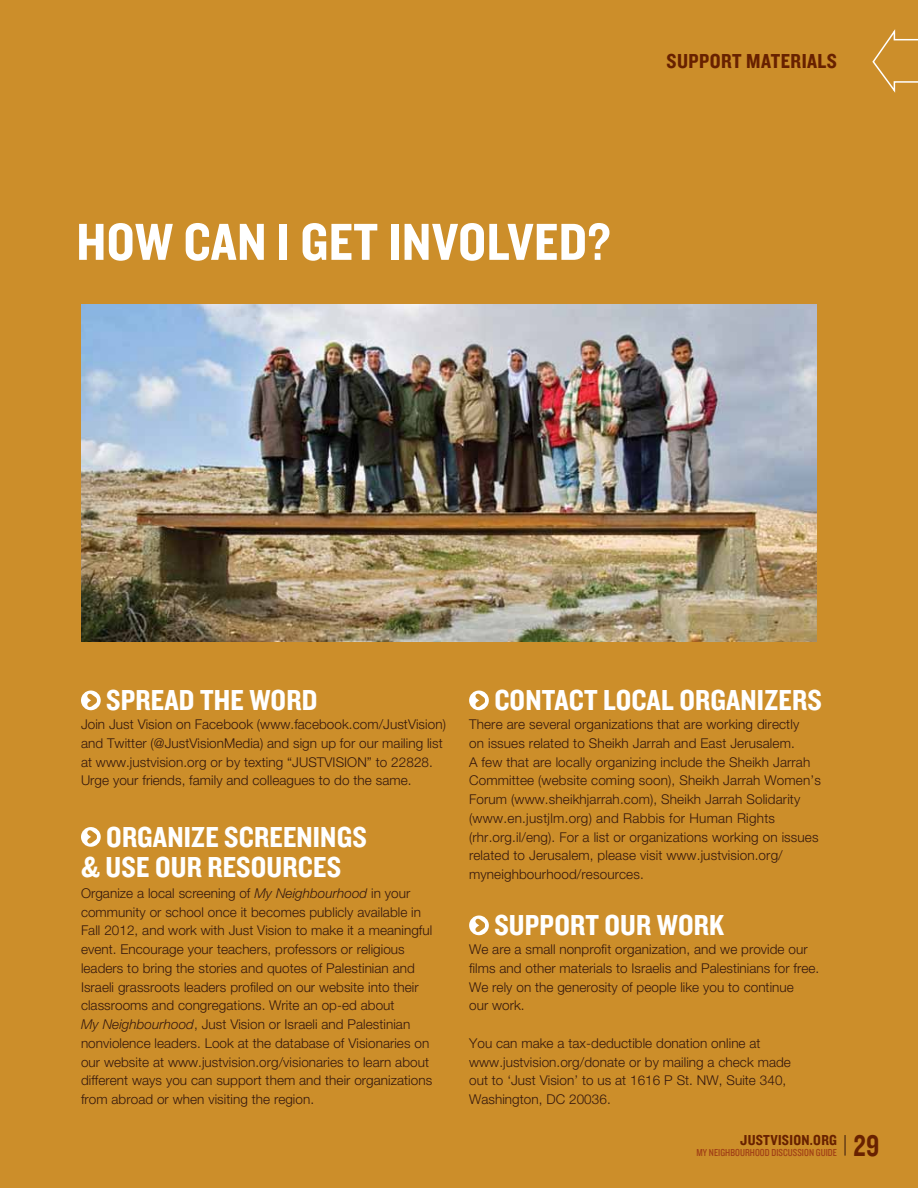
<style>
.page{position:relative;width:918px;height:1188px;background:#cc8e2a}
.page>*{position:absolute;margin:0;border:0;box-sizing:border-box;transform-origin:0 0}
.t1{font:54px "Knockout HTF50 Welterweight";letter-spacing:.01em;color:#fff}
.t2{font:31.05px "Knockout HTF50 Welterweight";color:#682100;scale:.87 1}
.t3{font:30px/30px "Knockout HTF50 Welterweight";letter-spacing:.005em;color:#fff}
.t4{font:21px "Knockout HTF50 Welterweight";letter-spacing:.02em;color:#682100}
.t5{font:15px "Knockout HTF50 Welterweight";letter-spacing:.02em;color:#682100}
.t6{font:300 13.5px/18.8px "Helvetica Neue";letter-spacing:.005em;color:#35180d}
.t7{font:10.5px "Knockout HTF29 Junior Liteweight";letter-spacing:.005em;color:#a03e15}
.s1{font-style:italic}
</style>
<div class="page">
<svg style="left:845px;top:1135px;width:1px;height:21px"></svg>
<img style="left:81px;top:305px;width:735px;height:337px">
<svg style="left:872px;top:29px;width:46px;height:64px"></svg>
<svg style="left:81px;top:691px;width:20px;height:19px"></svg>
<svg style="left:83px;top:690px;width:18px;height:21px"></svg>
<svg style="left:469px;top:691px;width:20px;height:19px"></svg>
<svg style="left:471px;top:690px;width:18px;height:21px"></svg>
<svg style="left:469px;top:916px;width:20px;height:19px"></svg>
<svg style="left:471px;top:915px;width:18px;height:21px"></svg>
<svg style="left:81px;top:827px;width:20px;height:20px"></svg>
<svg style="left:83px;top:827px;width:18px;height:20px"></svg>
<h3 class="t4" style="left:667px;top:50px;width:172px">SUPPORT MATERIALS</h3>
<h1 class="t1" style="left:76px;top:213px;width:536px">HOW CAN I GET INVOLVED?</h1>
<h3 class="t3" style="left:106px;top:686px;width:213px">SPREAD THE WORD</h3>
<p class="t6" style="left:81px;top:715px;width:366px">Join Just Vision on Facebook (www.facebook.com/JustVision) and Twitter (@JustVisionMedia) and sign up for our mailing list at www.justvision.org or by texting “JUSTVISION” to 22828.<br>Urge your friends, family and colleagues to do the same.</p>
<h3 class="t3" style="left:81px;top:823px;width:287px;text-indent:25px">ORGANIZE SCREENINGS &amp; USE OUR RESOURCES</h3>
<p class="t6" style="left:81px;top:883px;width:353px">Organize a local screening of <span class="s1">My Neighbourhood</span> in your community or school once it becomes publicly available in Fall 2012, and work with Just Vision to make it a meaningful event. Encourage your teachers, professors or religious leaders to bring the stories and quotes of Palestinian and Israeli grassroots leaders profiled on our website into their classrooms and congregations. Write an op-ed about<br><span class="s1">My Neighbourhood</span>, Just Vision or Israeli and Palestinian nonviolence leaders. Look at the database of Visionaries on our website at www.justvision.org/visionaries to learn about different ways you can support them and their organizations from abroad or when visiting the region.</p>
<h3 class="t3" style="left:494px;top:686px;width:329px">CONTACT LOCAL ORGANIZERS</h3>
<p class="t6" style="left:469px;top:715px;width:353px">There are several organizations that are working directly<br>on issues related to Sheikh Jarrah and East Jerusalem.<br>A few that are locally organizing include the Sheikh Jarrah Committee (website coming soon), Sheikh Jarrah Women’s Forum (www.sheikhjarrah.com), Sheikh Jarrah Solidarity (www.en.justjlm.org) and Rabbis for Human Rights (rhr.org.il/eng). For a list or organizations working on issues related to Jerusalem, please visit www.justvision.org/ myneighbourhood/resources.</p>
<h3 class="t3" style="left:494px;top:911px;width:232px">SUPPORT OUR WORK</h3>
<p class="t6" style="left:469px;top:940px;width:352px">We are a small nonprofit organization, and we provide our films and other materials to Israelis and Palestinians for free.<br>We rely on the generosity of people like you to continue<br>our work.</p>
<p class="t6" style="left:469px;top:1033px;width:323px">You can make a tax-deductible donation online at www.justvision.org/donate or by mailing a check made out to ‘Just Vision’ to us at 1616 P St. NW, Suite 340, Washington, DC 20036.</p>
<p class="t5" style="left:740px;top:1132px;width:97px">JUSTVISION.ORG</p>
<p class="t7" style="left:696px;top:1147px;width:142px">MY NEIGHBOURHOOD DISCUSSION GUIDE</p>
<h2 class="t2" style="left:853px;top:1129px;width:31px">29</h2>
</div>
